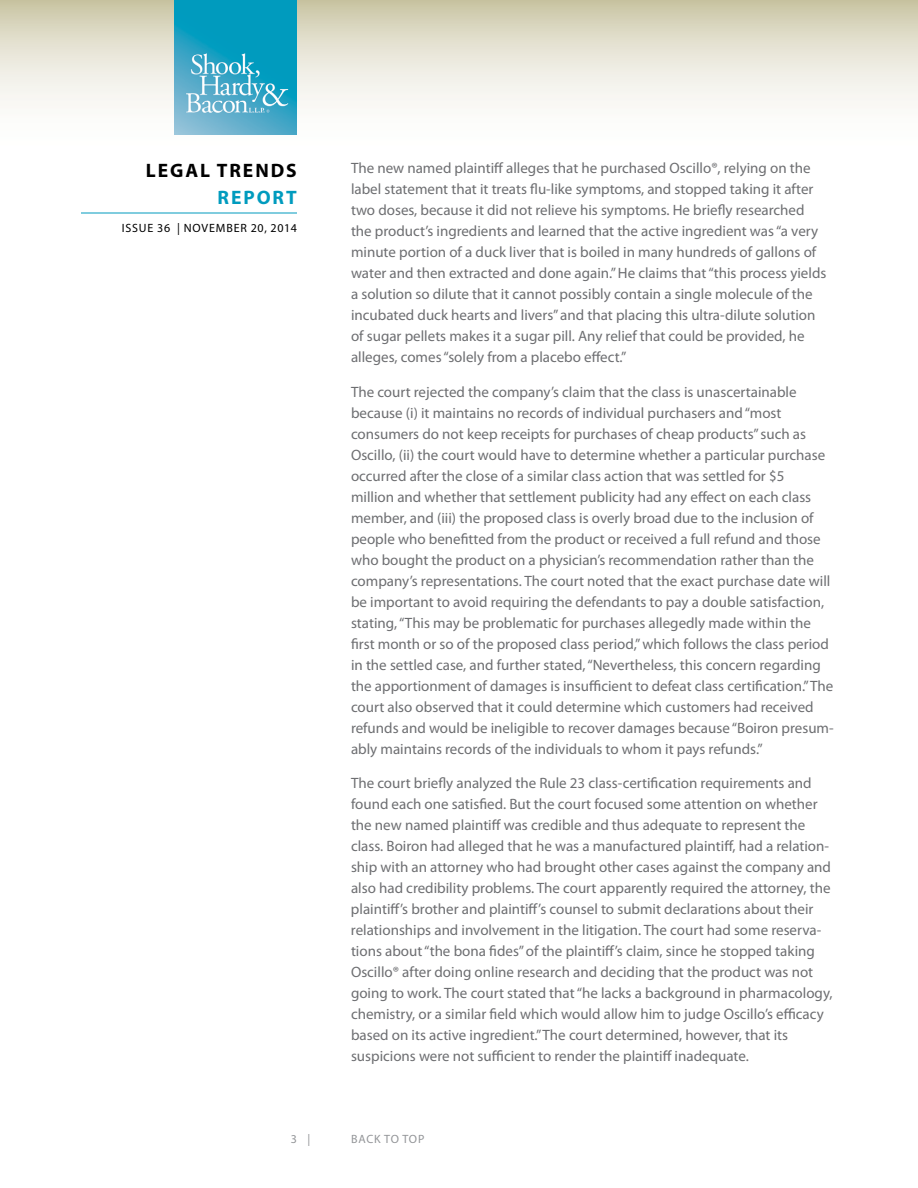
<style>
.page{position:relative;width:918px;height:1188px;background:#fff}
.page>*{position:absolute;margin:0;border:0;box-sizing:border-box;transform-origin:0 0}
.t1{font:700 19.5px "Myriad Pro";letter-spacing:.1em;color:#000}
.t2{font:700 19.5px "Myriad Pro";letter-spacing:.1em;color:#009bbe}
.t3{font:15px/21px "Myriad Pro";color:#6d6e71}
.t4{font:12px "Myriad Pro";letter-spacing:.07em;color:#000}
.t5{font:12px "Myriad Pro";letter-spacing:.05em;color:#939598}
</style>
<div class="page">
<svg style="left:0;top:0;width:918px;height:135px"></svg>
<hr style="left:81px;top:213px;width:216px;height:1px;background:#009bbe">
<img style="left:175px;top:0;width:122px;height:135px">
<h1 class="t1" style="left:146px;top:157px;width:152px">LEGAL TRENDS</h1>
<h1 class="t2" style="left:218px;top:184px;width:81px">REPORT</h1>
<p class="t4" style="left:122px;top:221px;width:177px">ISSUE 36 | NOVEMber 20, 2014</p>
<p class="t3" style="left:351px;top:157px;width:477px">The new named plaintiff alleges that he purchased Oscillo®, relying on the label statement that it treats flu-like symptoms, and stopped taking it after two doses, because it did not relieve his symptoms. He briefly researched the product’s ingredients and learned that the active ingredient was “a very minute portion of a duck liver that is boiled in many hundreds of gallons of water and then extracted and done again.” He claims that “this process yields a solution so dilute that it cannot possibly contain a single molecule of the incubated duck hearts and livers” and that placing this ultra-dilute solution of sugar pellets makes it a sugar pill. Any relief that could be provided, he alleges, comes “solely from a placebo effect.”</p>
<p class="t3" style="left:351px;top:381px;width:484px">The court rejected the company’s claim that the class is unascertainable because (i) it maintains no records of individual purchasers and “most consumers do not keep receipts for purchases of cheap products” such as Oscillo, (ii) the court would have to determine whether a particular purchase occurred after the close of a similar class action that was settled for $5<br>million and whether that settlement publicity had any effect on each class member, and (iii) the proposed class is overly broad due to the inclusion of people who benefitted from the product or received a full refund and those who bought the product on a physician’s recommendation rather than the company’s representations. The court noted that the exact purchase date will be important to avoid requiring the defendants to pay a double satisfaction, stating, “This may be problematic for purchases allegedly made within the first month or so of the proposed class period,” which follows the class period in the settled case, and further stated, “Nevertheless, this concern regarding the apportionment of damages is insufficient to defeat class certification.” The court also observed that it could determine which customers had received refunds and would be ineligible to recover damages because “Boiron presum&shy;ably maintains records of the individuals to whom it pays refunds.”</p>
<p class="t3" style="left:351px;top:772px;width:483px">The court briefly analyzed the Rule 23 class-certification requirements and found each one satisfied. But the court focused some attention on whether the new named plaintiff was credible and thus adequate to represent the class. Boiron had alleged that he was a manufactured plaintiff, had a relation&shy;ship with an attorney who had brought other cases against the company and also had credibility problems. The court apparently required the attorney, the plaintiff’s brother and plaintiff’s counsel to submit declarations about their relationships and involvement in the litigation. The court had some reserva&shy;tions about “the bona fides” of the plaintiff’s claim, since he stopped taking Oscillo® after doing online research and deciding that the product was not going to work. The court stated that “he lacks a background in pharmacology, chemistry, or a similar field which would allow him to judge Oscillo’s efficacy based on its active ingredient.” The court determined, however, that its suspicions were not sufficient to render the plaintiff inadequate.</p>
<p class="t5" style="left:291px;top:1132px;width:21px">3 |</p>
<p class="t5" style="left:351px;top:1132px;width:75px">back to top</p>
</div>
